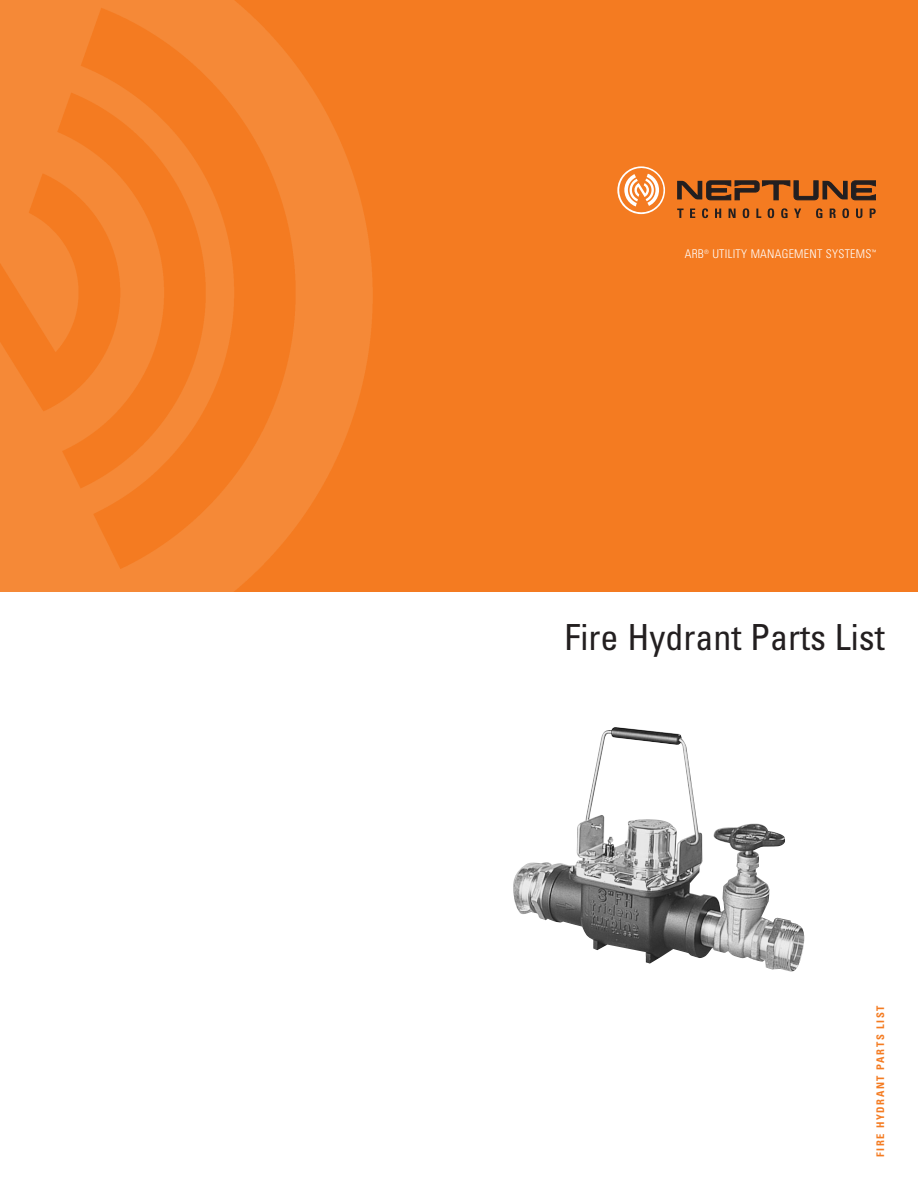
<style>
.page{position:relative;width:918px;height:1188px;background:#fff}
.page>*{position:absolute;margin:0;border:0;box-sizing:border-box;transform-origin:0 0}
.t1{font:condensed 36px "Univers";color:#231f20}
.t2{font:300 condensed 12px "Univers";letter-spacing:.02em;color:#fff}
.t3{font:700 condensed 10.5px "Univers";letter-spacing:.15em;color:#f47b21}
</style>
<div class="page">
<img style="left:513px;top:727px;width:292px;height:245px">
<div style="left:0;top:0;width:918px;height:591px;background:#f47b21"></div>
<img style="left:0;top:0;width:373px;height:591px">
<svg style="left:617px;top:166px;width:48px;height:48px"></svg>
<svg style="left:677px;top:209px;width:7px;height:9px"></svg>
<svg style="left:690px;top:209px;width:5px;height:9px"></svg>
<svg style="left:702px;top:208px;width:6px;height:10px"></svg>
<svg style="left:715px;top:209px;width:6px;height:9px"></svg>
<svg style="left:729px;top:209px;width:7px;height:9px"></svg>
<svg style="left:743px;top:208px;width:6px;height:10px"></svg>
<svg style="left:756px;top:209px;width:5px;height:9px"></svg>
<svg style="left:768px;top:208px;width:6px;height:10px"></svg>
<svg style="left:781px;top:208px;width:7px;height:10px"></svg>
<svg style="left:794px;top:209px;width:7px;height:9px"></svg>
<svg style="left:816px;top:208px;width:7px;height:10px"></svg>
<svg style="left:830px;top:209px;width:6px;height:9px"></svg>
<svg style="left:842px;top:208px;width:7px;height:10px"></svg>
<svg style="left:856px;top:209px;width:6px;height:9px"></svg>
<svg style="left:870px;top:209px;width:6px;height:9px"></svg>
<svg style="left:619px;top:168px;width:46px;height:47px"></svg>
<svg style="left:677px;top:181px;width:199px;height:19px"></svg>
<p class="t2" style="left:685px;top:249px;width:193px">ARB<sup>®</sup> UTILITY MANAGEMENT SYSTEMS<sup>™</sup></p>
<h1 class="t1" style="left:565px;top:624px;width:322px">Fire Hydrant Parts List</h1>
<p class="t3" style="left:877px;top:1157px;width:153px;rotate:-90deg">FIRE HYDRANT PARTS LIST</p>
</div>
